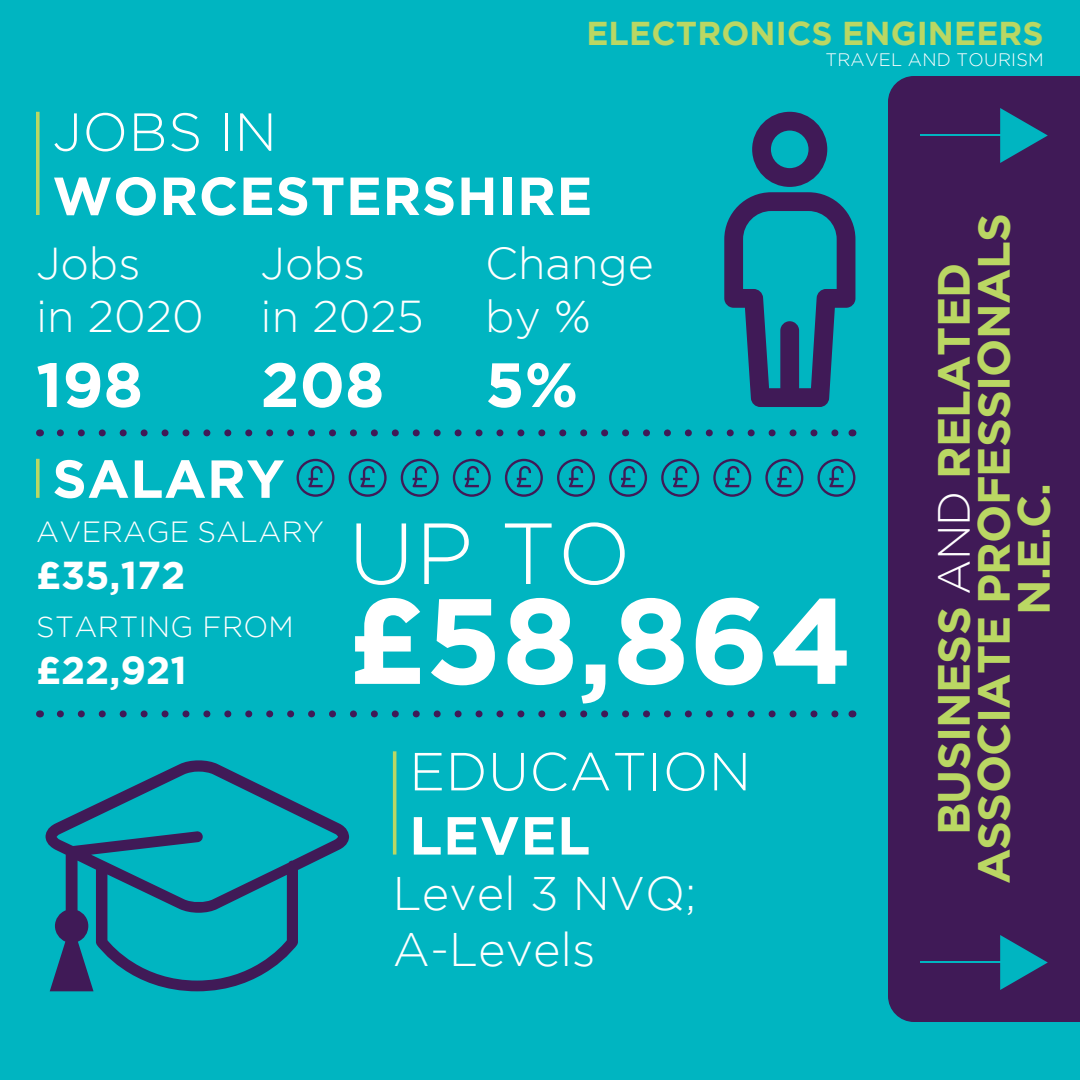
<style>
.page{position:relative;width:1080px;height:1080px;background:#00b5c1}
.page>*{position:absolute;margin:0;border:0;box-sizing:border-box;transform-origin:0 0}
.t1{font:700 121.1px "Gotham";color:#fff}
.t2{font:300 86.5px "Gotham";color:#fff}
.t3{font:700 62.4px "Gotham";color:#fff}
.t4{font:700 53.5px "Gotham";letter-spacing:.015em;color:#fff}
.t5{font:300 53.5px "Gotham";letter-spacing:.01em;color:#fff}
.t6{font:300 47px/56.4px "Gotham";color:#fff}
.t7{font:700 45px/40px "Gotham";letter-spacing:-.015em;color:#bad763;text-align:center}
.t8{font:300 44.6px/53.5px "Gotham";color:#fff}
.t9{font:700 38.8px "Gotham";color:#fff}
.t10{font:700 33px "Gotham";letter-spacing:.005em;color:#bad763}
.t11{font:300 29.1px "Gotham";letter-spacing:.015em;color:#fff}
.t12{font:300 18px "Gotham";letter-spacing:.015em;color:#fff}
.s1{font-weight:300;color:#fff}
</style>
<div class="page">
<div style="left:888px;top:76px;width:192px;height:946px;background:#401a57"></div>
<hr style="left:920px;top:135px;width:88px;height:1px;background:#00b5c1">
<svg style="left:1000px;top:108px;width:48px;height:55px"></svg>
<hr style="left:920px;top:962px;width:88px;height:1px;background:#00b5c1">
<svg style="left:1000px;top:935px;width:48px;height:55px"></svg>
<svg style="left:36px;top:112px;width:4px;height:103px"></svg>
<svg style="left:724px;top:112px;width:131px;height:295px"></svg>
<div style="left:780px;top:321px;width:19px;height:86px;background:#401a57;border-radius:9px"></div>
<svg style="left:297px;top:459px;width:38px;height:38px"></svg>
<svg style="left:349px;top:459px;width:38px;height:38px"></svg>
<svg style="left:401px;top:459px;width:38px;height:38px"></svg>
<svg style="left:661px;top:459px;width:38px;height:38px"></svg>
<svg style="left:453px;top:459px;width:38px;height:38px"></svg>
<svg style="left:713px;top:459px;width:38px;height:38px"></svg>
<svg style="left:505px;top:459px;width:38px;height:38px"></svg>
<svg style="left:765px;top:459px;width:38px;height:38px"></svg>
<svg style="left:557px;top:459px;width:38px;height:38px"></svg>
<svg style="left:817px;top:459px;width:38px;height:38px"></svg>
<svg style="left:609px;top:459px;width:38px;height:38px"></svg>
<svg style="left:36px;top:459px;width:4px;height:39px"></svg>
<hr style="left:393px;top:751px;width:3px;height:104px;background:#bad763">
<svg style="left:46px;top:760px;width:303px;height:231px"></svg>
<svg style="left:60px;top:429px;width:779px;height:7px"></svg>
<svg style="left:60px;top:710px;width:779px;height:7px"></svg>
<p class="t10" style="left:586px;top:14px;width:459px">ELECTRONICS ENGINEERS</p>
<p class="t12" style="left:825px;top:49px;width:220px">TRAVEL AND TOURISM</p>
<p class="t5" style="left:52px;top:103px;width:226px">JOBS IN</p>
<p class="t4" style="left:52px;top:165px;width:541px">WORCESTERSHIRE</p>
<p class="t8" style="left:36px;top:236px;width:169px">Jobs<br>in 2020</p>
<h3 class="t3" style="left:36px;top:349px;width:108px">198</h3>
<p class="t8" style="left:261px;top:236px;width:165px">Jobs<br>in 2025</p>
<h3 class="t3" style="left:261px;top:349px;width:125px">208</h3>
<p class="t8" style="left:485px;top:236px;width:170px">Change by %</p>
<h3 class="t3" style="left:485px;top:349px;width:94px">5%</h3>
<p class="t4" style="left:52px;top:448px;width:234px">SALARY</p>
<p class="t11" style="left:36px;top:516px;width:289px">AVERAGE SALARY</p>
<p class="t9" style="left:36px;top:553px;width:151px">£35,172</p>
<p class="t11" style="left:36px;top:611px;width:259px">STARTING FROM</p>
<p class="t9" style="left:36px;top:648px;width:152px">£22,921</p>
<h2 class="t2" style="left:348px;top:506px;width:284px">UP TO</h2>
<h1 class="t1" style="left:348px;top:571px;width:506px">£58,864</h1>
<p class="t5" style="left:409px;top:742px;width:343px">EDUCATION</p>
<p class="t4" style="left:409px;top:805px;width:183px">LEVEL</p>
<p class="t6" style="left:393px;top:864px;width:305px">Level 3 NVQ;<br>A-Levels</p>
<p class="t7" style="left:933px;top:884px;width:672px;rotate:-90deg">BUSINESS <span class="s1">AND</span> RELATED<br>ASSOCIATE PROFESSIONALS<br>N.E.C.</p>
</div>
